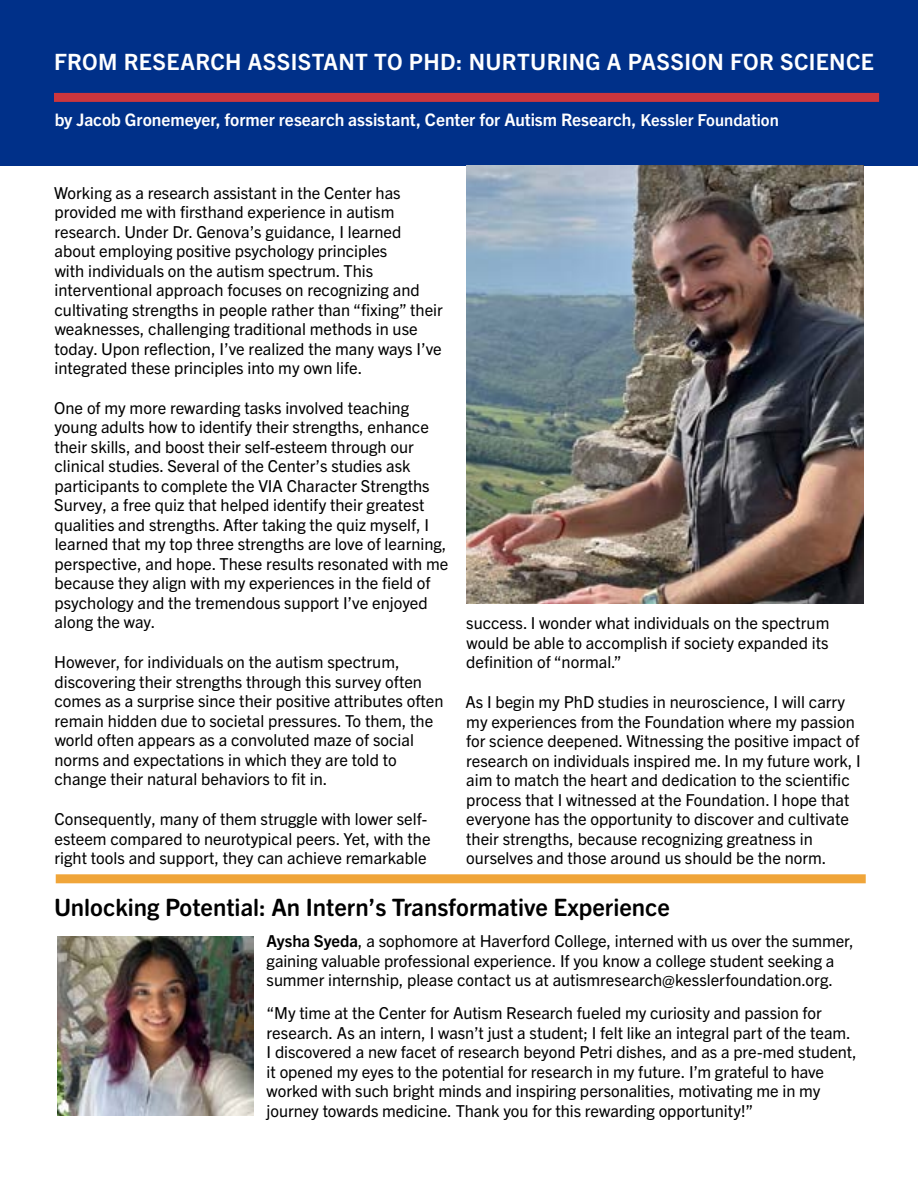
<style>
.page{position:relative;width:918px;height:1188px;background:#fff}
.page>*{position:absolute;margin:0;border:0;box-sizing:border-box;transform-origin:0 0}
.t1{font:700 24px "Trade Gothic Next SR Pro";color:#000}
.t2{font:700 22.5px "Trade Gothic Next LT Pro";letter-spacing:.015em;color:#fff}
.t3{font:700 17.25px "Trade Gothic Next LT Pro";color:#fff}
.t4{font:16.5px/19.5px "Trade Gothic Next LT Pro";color:#000}
.s1{font-size:16.5px}
.s2{font-weight:700}
</style>
<div class="page">
<div style="left:0;top:0;width:918px;height:165px;background:#003089"></div>
<div style="left:54px;top:93px;width:825px;height:9px;background:#cc363d"></div>
<div style="left:56px;top:874px;width:810px;height:9px;background:#f0a539"></div>
<img style="left:467px;top:165px;width:397px;height:439px">
<img style="left:57px;top:937px;width:196px;height:179px">
<h1 class="t2" style="left:54px;top:46px;width:821px">FROM RESEARCH ASSISTANT TO PHD: NURTURING A PASSION FOR SCIENCE</h1>
<h2 class="t3" style="left:55px;top:108px;width:726px">by Jacob Gronemeyer, former research assistant, Center for Autism Research, <span class="s1">Kessler Foundation</span></h2>
<p class="t4" style="left:54px;top:182px;width:390px">Working as a research assistant in the Center has provided me with firsthand experience in autism research. Under Dr. Genova’s guidance, I learned about employing positive psychology principles<br>with individuals on the autism spectrum. This interventional approach focuses on recognizing and cultivating strengths in people rather than “fixing” their weaknesses, challenging traditional methods in use today. Upon reflection, I’ve realized the many ways I’ve integrated these principles into my own life.</p>
<p class="t4" style="left:54px;top:397px;width:396px">One of my more rewarding tasks involved teaching young adults how to identify their strengths, enhance their skills, and boost their self-esteem through our clinical studies. Several of the Center’s studies ask participants to complete the VIA Character Strengths Survey, a free quiz that helped identify their greatest qualities and strengths. After taking the quiz myself, I learned that my top three strengths are love of learning, perspective, and hope. These results resonated with me because they align with my experiences in the field of psychology and the tremendous support I’ve enjoyed along the way.</p>
<p class="t4" style="left:54px;top:651px;width:391px">However, for individuals on the autism spectrum, discovering their strengths through this survey often comes as a surprise since their positive attributes often remain hidden due to societal pressures. To them, the world often appears as a convoluted maze of social norms and expectations in which they are told to change their natural behaviors to fit in.</p>
<p class="t4" style="left:54px;top:808px;width:378px">Consequently, many of them struggle with lower self&shy;esteem compared to neurotypical peers. Yet, with the right tools and support, they can achieve remarkable</p>
<p class="t4" style="left:466px;top:612px;width:365px;text-align:justify">success. I wonder what individuals on the spectrum would be able to accomplish if society expanded its definition of “normal.”</p>
<p class="t4" style="left:465px;top:691px;width:397px">As I begin my PhD studies in neuroscience, I will carry my experiences from the Foundation where my passion for science deepened. Witnessing the positive impact of research on individuals inspired me. In my future work, I aim to match the heart and dedication to the scientific process that I witnessed at the Foundation. I hope that everyone has the opportunity to discover and cultivate their strengths, because recognizing greatness in ourselves and those around us should be the norm.</p>
<h1 class="t1" style="left:54px;top:890px;width:617px">Unlocking Potential: An Intern’s Transformative Experience</h1>
<p class="t4" style="left:267px;top:930px;width:589px"><span class="s2">Aysha Syeda</span>, a sophomore at Haverford College, interned with us over the summer, gaining valuable professional experience. If you know a college student seeking a summer internship, please contact us at autismresearch@kesslerfoundation.org.</p>
<p class="t4" style="left:267px;top:1002px;width:592px">“My time at the Center for Autism Research fueled my curiosity and passion for research. As an intern, I wasn’t just a student; I felt like an integral part of the team.<br>I discovered a new facet of research beyond Petri dishes, and as a pre-med student, it opened my eyes to the potential for research in my future. I’m grateful to have worked with such bright minds and inspiring personalities, motivating me in my journey towards medicine. Thank you for this rewarding opportunity!”</p>
</div>
